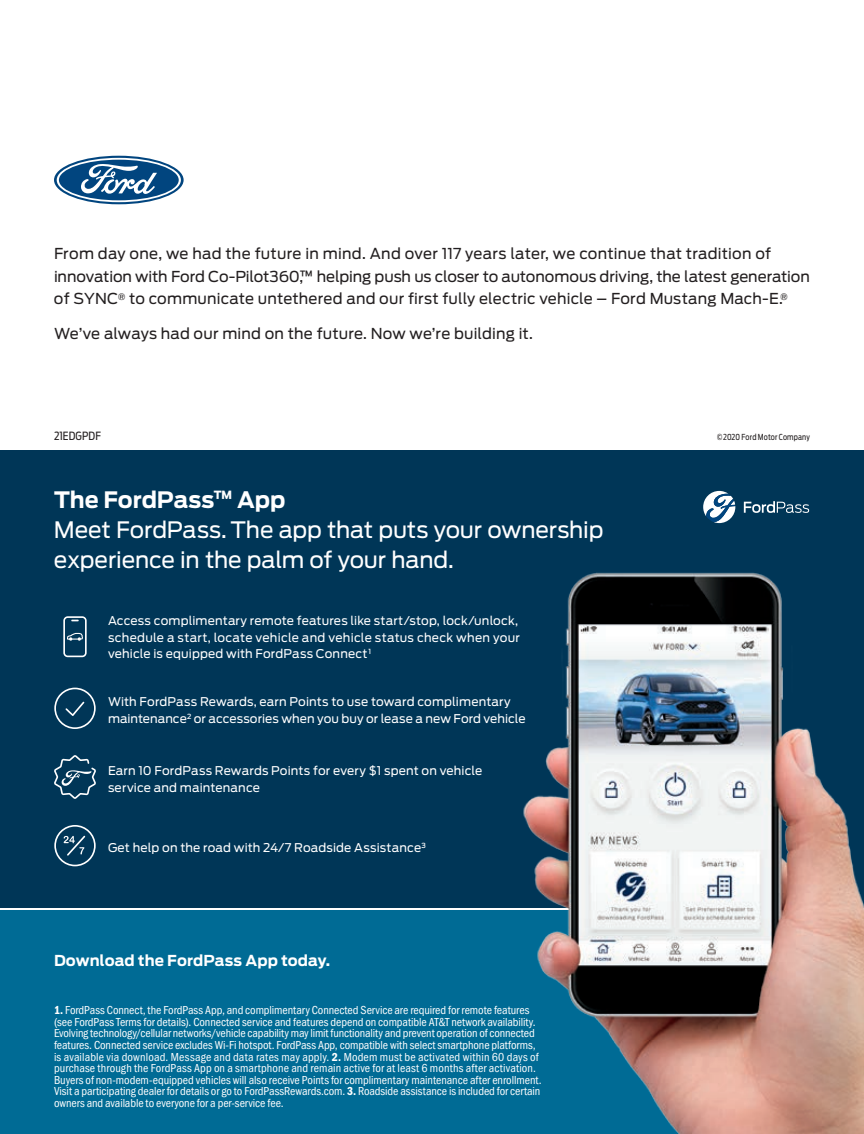
<style>
.page{position:relative;width:864px;height:1134px;background:#fff}
.page>*{position:absolute;margin:0;border:0;box-sizing:border-box;transform-origin:0 0}
.t1{font:22.5px/30px "Ford Antenna";letter-spacing:-.005em;color:#fff}
.t2{font:700 22.5px "Ford Antenna";color:#fff}
.t3{font:15px/22.5px "Ford Antenna";letter-spacing:.01em;color:#231f20}
.t4{font:700 15px "Ford Antenna";letter-spacing:.005em;color:#fff}
.t5{font:condensed 12px/11.6px "ITC Franklin Gothic Std";color:#fff}
.t6{font:12px/16.5px "Ford Antenna";letter-spacing:.01em;color:#fff}
.t7{font:11.25px "Ford Antenna Cond";letter-spacing:.005em;color:#231f20}
.t8{font:8.25px "Ford Antenna Cond";letter-spacing:.02em;color:#231f20;scale:.95 1}
.s1{font-weight:500;font-size:12.75px}
.s2{font-family:"ITC Franklin Gothic Std Dm Cd";font-stretch:normal}
.s3{font-weight:500}
</style>
<div class="page">
<div style="left:0;top:450px;width:864px;height:458px;background:#003657"></div>
<div style="left:0;top:910px;width:864px;height:224px;background:#006b95"></div>
<img style="left:523px;top:572px;width:341px;height:562px">
<svg style="left:54px;top:156px;width:130px;height:48px"></svg>
<svg style="left:57px;top:158px;width:124px;height:44px"></svg>
<svg style="left:703px;top:491px;width:32px;height:32px"></svg>
<svg style="left:744px;top:501px;width:65px;height:12px"></svg>
<img style="left:63px;top:616px;width:24px;height:42px">
<img style="left:54px;top:687px;width:41px;height:42px">
<img style="left:54px;top:755px;width:41px;height:44px">
<img style="left:54px;top:825px;width:41px;height:42px">
<p class="t3" style="left:54px;top:241px;width:757px">From day one, we had the future in mind. And over 117 years later, we continue that tradition of innovation with Ford Co-Pilot360,<span class="s1">™</span> helping push us closer to autonomous driving, the latest generation of SYNC<sup>®</sup> to communicate untethered and our first fully electric vehicle – Ford Mustang Mach-E.<sup>®</sup></p>
<p class="t3" style="left:54px;top:321px;width:480px">We’ve always had our mind on the future. Now we’re building it.</p>
<p class="t7" style="left:54px;top:426px;width:48px">21EDGPDF</p>
<p class="t2" style="left:54px;top:480px;width:233px">The FordPass<sup>™</sup> App</p>
<p class="t1" style="left:54px;top:513px;width:551px">Meet FordPass. The app that puts your ownership experience in the palm of your hand.</p>
<p class="t6" style="left:108px;top:611px;width:414px">Access complimentary remote features like start/stop, lock/unlock, schedule a start, locate vehicle and vehicle status check when your vehicle is equipped with FordPass Connect<sup>1</sup></p>
<p class="t6" style="left:108px;top:692px;width:419px">With FordPass Rewards, earn Points to use toward complimentary maintenance<sup>2</sup> or accessories when you buy or lease a new Ford vehicle</p>
<p class="t6" style="left:108px;top:761px;width:376px">Earn 10 FordPass Rewards Points for every $1 spent on vehicle service and maintenance</p>
<p class="t6" style="left:108px;top:838px;width:319px">Get help on the road with 24/7 Roadside Assistance<sup>3</sup></p>
<p class="t4" style="left:54px;top:947px;width:278px">Download the FordPass App today.</p>
<p class="t5" style="left:54px;top:1004px;width:489px"><span class="s2">1.</span> FordPass Connect, the FordPass App, and complimentary Connected Service are required for remote features (see FordPass Terms for details). Connected service and features depend on compatible AT&amp;T network availability.<br>Evolving technology/cellular networks/vehicle capability may limit functionality and prevent operation of connected features. Connected service excludes Wi-Fi hotspot. FordPass App, compatible with select smartphone platforms, is available via download. Message and data rates may apply. <span class="s2">2.</span> Modem must be activated within 60 days of purchase through the FordPass App on a smartphone and remain active for at least 6 months after activation.<br>Buyers of non-modem-equipped vehicles will also receive Points for complimentary maintenance after enrollment.<br>Visit a participating dealer for details or go to FordPassRewards.com. <span class="s2">3.</span> Roadside assistance is included for certain owners and available to everyone for a per-service fee.</p>
<p class="t8" style="left:717px;top:429px;width:99px"><span class="s3">©</span>2020 Ford Motor Company</p>
</div>
